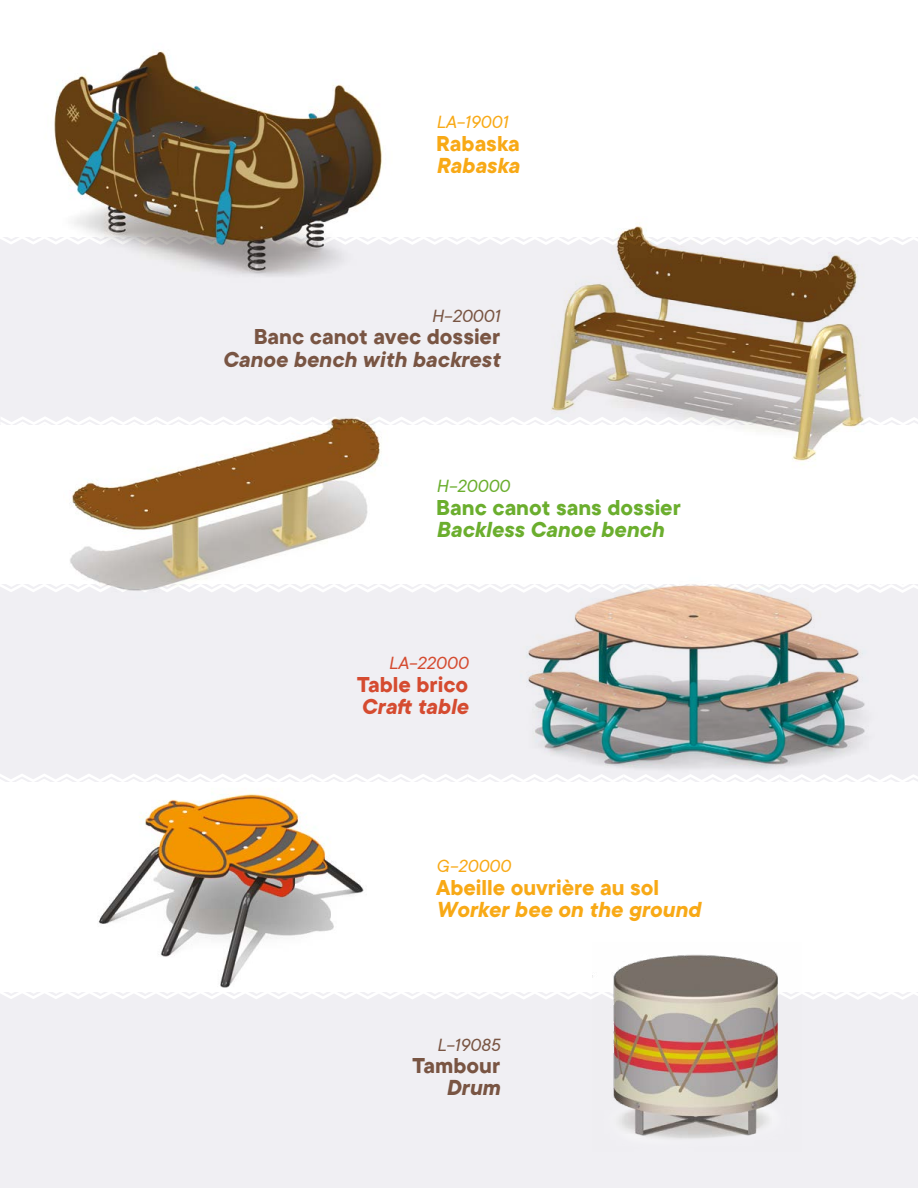
<style>
.page{position:relative;width:918px;height:1188px;background:#fff}
.page>*{position:absolute;margin:0;border:0;box-sizing:border-box;transform-origin:0 0}
.t1{font:700 24px "TT Commons";color:#f8a916}
.t2{font:italic 700 24px "TT Commons";color:#f8a916}
.t3{font:700 24px "TT Commons";color:#795543}
.t4{font:italic 700 24px "TT Commons";color:#795543}
.t5{font:700 24px "TT Commons";color:#6bae2e}
.t6{font:italic 700 24px "TT Commons";color:#6bae2e}
.t7{font:700 24px "TT Commons";color:#d54b30}
.t8{font:italic 700 24px "TT Commons";color:#d54b30}
.t9{font:italic 19.5px "TT Commons";color:#f8a916}
.t10{font:italic 19.5px "TT Commons";color:#795543}
.t11{font:italic 19.5px "TT Commons";color:#d54b30}
.t12{font:italic 19.5px "TT Commons";color:#6bae2e}
</style>
<div class="page">
<div style="left:0;top:992px;width:918px;height:196px;background:#f0eff3"></div>
<div style="left:0;top:584px;width:918px;height:197px;background:#f0eff3"></div>
<div style="left:0;top:237px;width:918px;height:187px;background:#f0eff3"></div>
<svg style="left:0;top:774px;width:918px;height:8px"></svg>
<svg style="left:0;top:237px;width:918px;height:8px"></svg>
<svg style="left:0;top:992px;width:918px;height:8px"></svg>
<img style="left:93px;top:777px;width:281px;height:217px">
<img style="left:21px;top:50px;width:390px;height:226px">
<img style="left:592px;top:954px;width:209px;height:185px">
<img style="left:70px;top:457px;width:309px;height:114px">
<svg style="left:1px;top:417px;width:917px;height:40px"></svg>
<img style="left:505px;top:226px;width:370px;height:235px">
<svg style="left:0;top:571px;width:918px;height:22px"></svg>
<img style="left:509px;top:571px;width:368px;height:211px">
<p class="t9" style="left:436px;top:112px;width:73px">LA-19001</p>
<p class="t1" style="left:436px;top:128px;width:85px">Rabaska</p>
<p class="t2" style="left:436px;top:152px;width:85px">Rabaska</p>
<p class="t10" style="left:431px;top:305px;width:70px">H-20001</p>
<p class="t3" style="left:254px;top:321px;width:248px">Banc canot avec dossier</p>
<p class="t4" style="left:223px;top:346px;width:279px">Canoe bench with backrest</p>
<p class="t12" style="left:436px;top:476px;width:75px">H-20000</p>
<p class="t5" style="left:436px;top:491px;width:246px">Banc canot sans dossier</p>
<p class="t6" style="left:436px;top:516px;width:229px">Backless Canoe bench</p>
<p class="t11" style="left:389px;top:653px;width:81px">LA-22000</p>
<p class="t7" style="left:357px;top:668px;width:113px">Table brico</p>
<p class="t8" style="left:361px;top:693px;width:109px">Craft table</p>
<p class="t9" style="left:436px;top:856px;width:76px">G-20000</p>
<p class="t1" style="left:436px;top:871px;width:224px">Abeille ouvrière au sol</p>
<p class="t2" style="left:436px;top:896px;width:266px">Worker bee on the ground</p>
<p class="t10" style="left:437px;top:1034px;width:65px">L-19085</p>
<p class="t3" style="left:412px;top:1050px;width:89px">Tambour</p>
<p class="t4" style="left:446px;top:1075px;width:56px">Drum</p>
</div>
